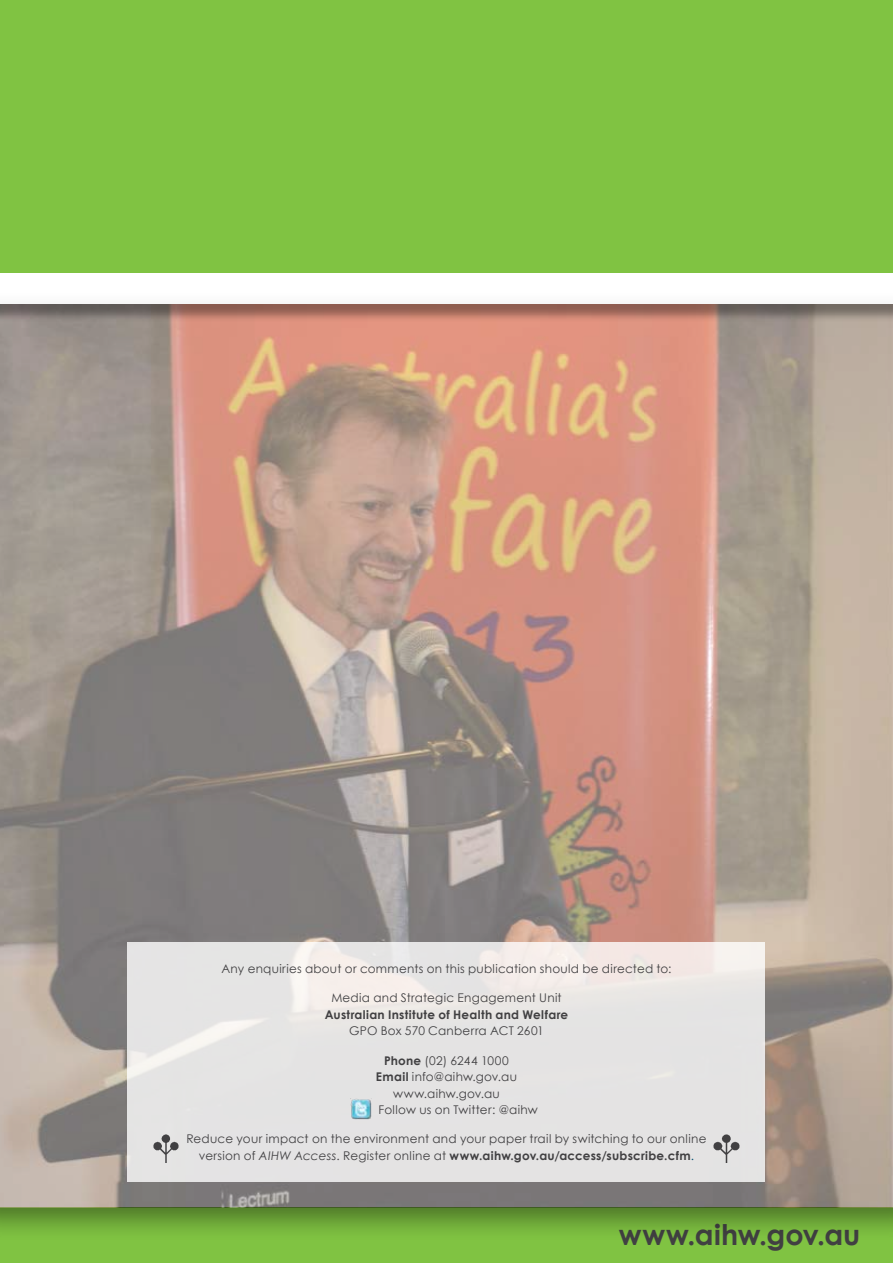
<style>
.page{position:relative;width:893px;height:1263px;background:#fff}
.page>*{position:absolute;margin:0;border:0;box-sizing:border-box;transform-origin:0 0}
.t1{font:700 28.5px "Century Gothic";letter-spacing:.005em;color:#414042}
.t2{font:12px/16.5px "Century Gothic";letter-spacing:.02em;color:#414042;text-align:center}
.t3{font:700 12px "Century Gothic";letter-spacing:.025em;color:#414042}
.s1{font-weight:700}
.s2{font-style:italic}
.s3{color:#004d70}
</style>
<div class="page">
<div style="left:0;top:1208px;width:893px;height:55px;background:#80c342"></div>
<div style="left:0;top:291px;width:893px;height:951px;background:#000;opacity:.75"></div>
<img style="left:0;top:323px;width:893px;height:885px">
<div style="left:0;top:0;width:893px;height:273px;background:#80c342"></div>
<div style="left:0;top:275px;width:893px;height:48px;background:#000;opacity:.75"></div>
<div style="left:0;top:273px;width:893px;height:31px;background:#fff"></div>
<div style="left:128px;top:943px;width:637px;height:239px;background:linear-gradient(to bottom,#ece9e7,#e1e1e2)"></div>
<img style="left:152px;top:1133px;width:27px;height:30px">
<img style="left:713px;top:1133px;width:27px;height:30px">
<img style="left:350px;top:1099px;width:21px;height:21px">
<p class="t2" style="left:221px;top:960px;width:451px">Any enquiries about or comments on this publication should be directed to:</p>
<p class="t2" style="left:331px;top:989px;width:232px">Media and Strategic Engagement Unit</p>
<p class="t3" style="left:325px;top:1005px;width:245px">Australian Institute of Health and Welfare</p>
<p class="t2" style="left:349px;top:1022px;width:196px">GPO Box 570 Canberra ACT 2601</p>
<p class="t2" style="left:384px;top:1052px;width:126px"><span class="s1">Phone</span> (02) 6244 1000</p>
<p class="t2" style="left:376px;top:1068px;width:143px"><span class="s1">Email</span> info@aihw.gov.au</p>
<p class="t2" style="left:393px;top:1085px;width:108px">www.aihw.gov.au</p>
<p class="t2" style="left:378px;top:1101px;width:161px">Follow us on Twitter: @aihw</p>
<p class="t2" style="left:186px;top:1130px;width:522px">Reduce your impact on the environment and your paper trail by switching to our online version of <span class="s2">AIHW Access</span>. Register online at <span class="s1">www.aihw.gov.au/access/subscribe.cfm</span><span class="s3">.</span></p>
<h1 class="t1" style="left:619px;top:1212px;width:243px">www.aihw.gov.au</h1>
</div>
